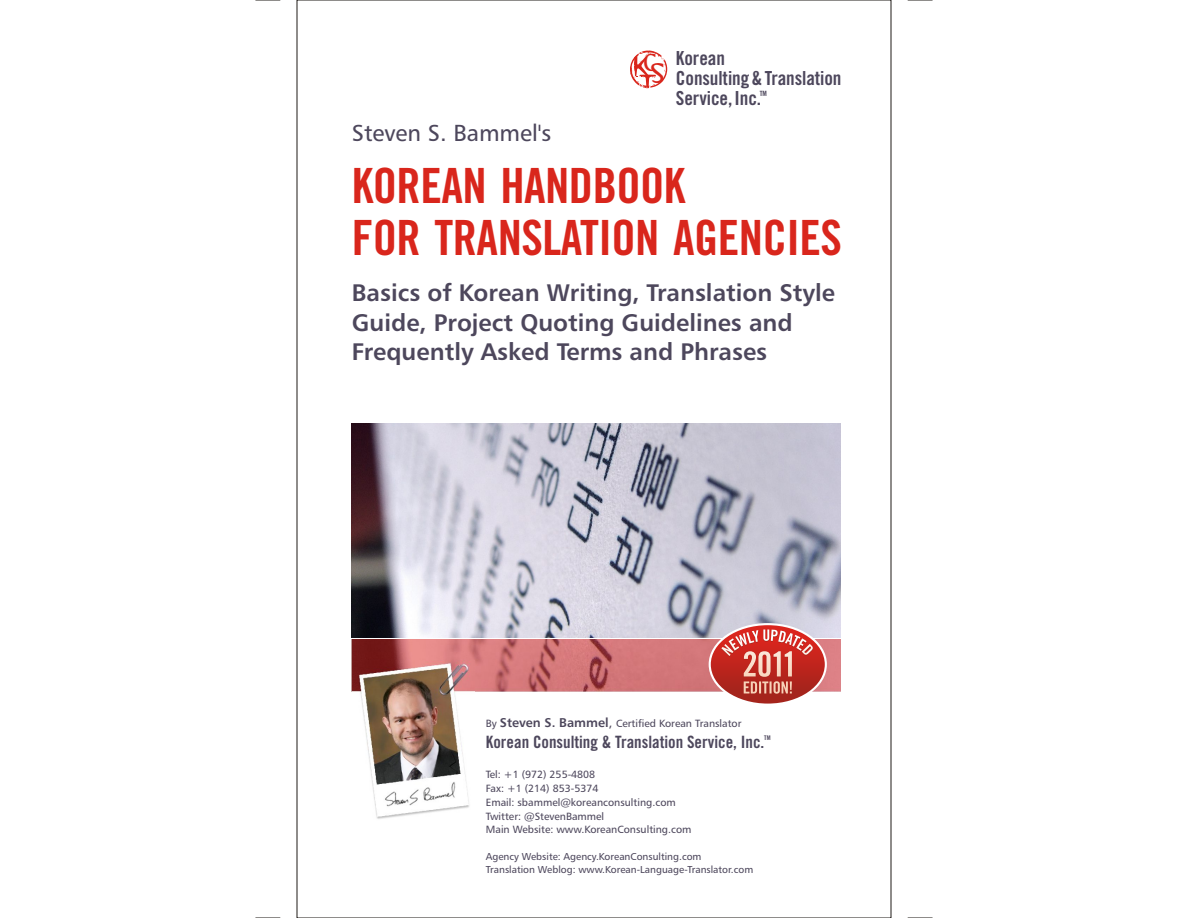
<style>
.page{position:relative;width:1188px;height:918px;background:#fff}
.page>*{position:absolute;margin:0;border:0;box-sizing:border-box;transform-origin:0 0}
.t1{font:48.6px/52.2px "Trade Gothic LT Std Bd Cn 20";letter-spacing:-.01em;color:#d9261c}
.t2{font:25.5px "Orange Let Plain";color:#d9261c}
.t3{font:24px/29.2px "Humanist 777 BT Roman B,Bold";color:#4d475c}
.t4{font:23.25px "Humanist 777 BT Roman B";color:#4d475c}
.t5{font:19.35px/20.2px "Trade Gothic LT Std Bd Cn 20";color:#4d475c}
.t6{font:16.95px "Trade Gothic LT Std Bd Cn 20";color:#4d475c}
.t7{font:12.75px "Humanist 777 BT Roman B,Bold";color:#4d475c}
.t8{font:10.5px/13.8px "Humanist 777 BT Roman B";color:#4d475c}
.t9{font:10.05px/13.2px "Humanist 777 BT Roman B";color:#4d475c}
.t10{font:7.2px "Trade Gothic LT Std Bd Cn 20";color:#4d475c}
.t11{font:6.3px "Trade Gothic LT Std Bd Cn 20";color:#4d475c}
.s1{font-size:29.4px}
.s2{font-family:"Humanist 777 BT Roman B"}
</style>
<div class="page">
<img style="left:352px;top:424px;width:488px;height:214px">
<img style="left:352px;top:639px;width:488px;height:52px">
<svg style="left:630px;top:50px;width:37px;height:38px"></svg>
<svg style="left:710px;top:624px;width:116px;height:81px;background:#bb342c"></svg>
<div style="left:709px;top:623px;width:118px;height:83px;border:2px solid #fff;border-radius:50%"></div>
<svg style="left:721px;top:630px;width:92px;height:27px;background:#dc6762"></svg>
<svg style="left:742px;top:650px;width:60px;height:28px;background:#d4655a"></svg>
<svg style="left:742px;top:681px;width:50px;height:13px"></svg>
<img style="left:352px;top:660px;width:122px;height:159px">
<svg style="left:255px;top:0;width:25px;height:1px"></svg>
<svg style="left:908px;top:0;width:25px;height:1px"></svg>
<svg style="left:255px;top:917px;width:25px;height:1px"></svg>
<svg style="left:908px;top:917px;width:25px;height:1px"></svg>
<h3 class="t4" style="left:352px;top:123px;width:201px">Steven S. Bammel's</h3>
<h2 class="t2" style="left:642px;top:54px;width:24px">C<span class="s1">S</span></h2>
<h3 class="t5" style="left:676px;top:50px;width:167px">Korean<br>Consulting &amp; Translation</h3>
<p class="t10" style="left:760px;top:91px;width:9px">TM</p>
<h3 class="t5" style="left:676px;top:91px;width:87px">Service, Inc.</h3>
<h1 class="t1" style="left:352px;top:166px;width:492px">KOREAN HANDBOOK<br>FOR TRANSLATION AGENCIES</h1>
<h3 class="t3" style="left:352px;top:280px;width:485px">Basics of Korean Writing, Translation Style<br>Guide, Project Quoting Guidelines and<br>Frequently Asked Terms and Phrases</h3>
<p class="t7" style="left:500px;top:717px;width:114px">Steven S. Bammel<span class="s2">,</span></p>
<p class="t8" style="left:486px;top:717px;width:13px">By</p>
<p class="t8" style="left:616px;top:717px;width:127px">Certified Korean Translator</p>
<h3 class="t6" style="left:486px;top:735px;width:280px">Korean Consulting &amp; Translation Service, Inc.</h3>
<p class="t8" style="left:486px;top:769px;width:207px">Tel: +1 (972) 255-4808<br>Fax: +1 (214) 853-5374<br>Email: sbammel@koreanconsulting.com<br>Twitter: @StevenBammel<br>Main Website: www.KoreanConsulting.com</p>
<p class="t9" style="left:486px;top:851px;width:269px">Agency Website: Agency.KoreanConsulting.com<br>Translation Weblog: www.Korean-Language-Translator.com</p>
<p class="t11" style="left:764px;top:735px;width:8px">TM</p>
</div>
